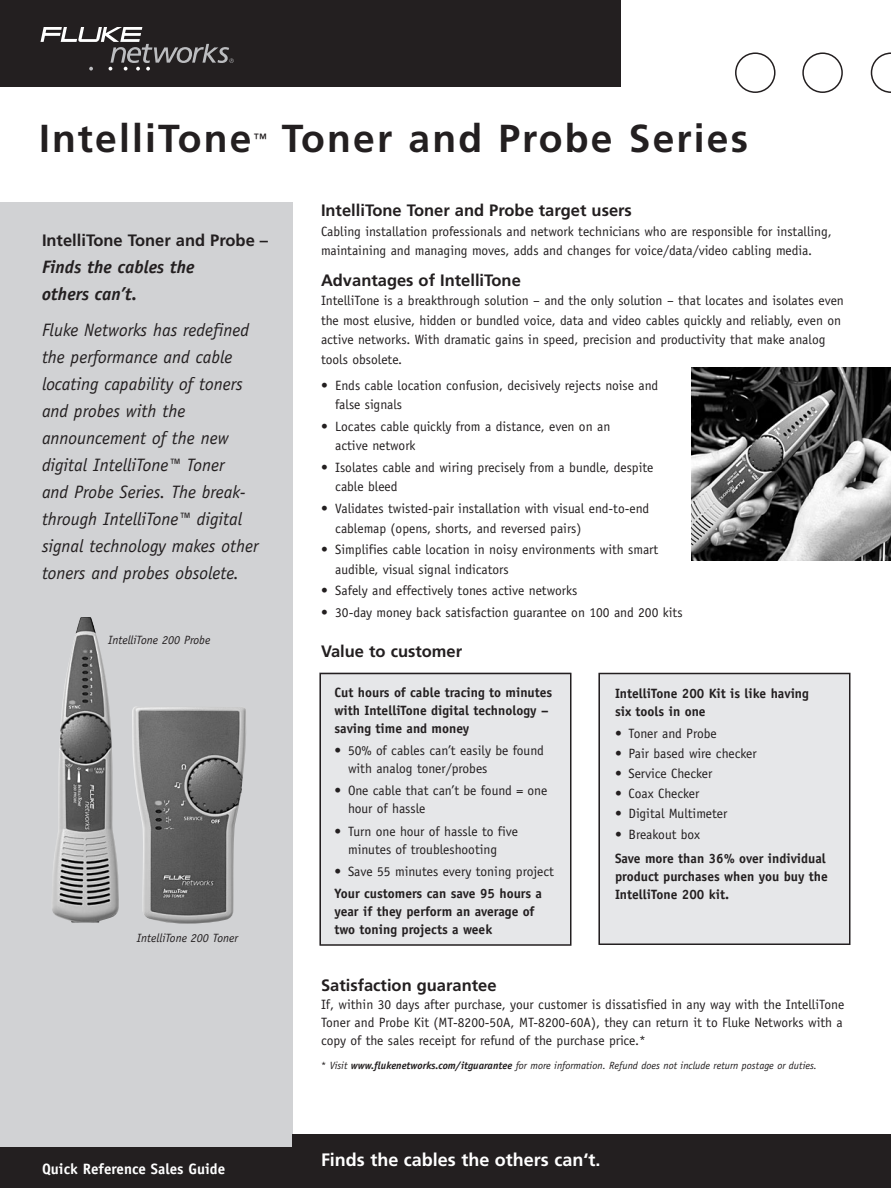
<style>
.page{position:relative;width:891px;height:1188px;background:#fff}
.page>*{position:absolute;margin:0;border:0;box-sizing:border-box;transform-origin:0 0}
.t1{font:700 39px "Frutiger";letter-spacing:.055em;color:#231f20}
.t2{font:italic 18px/27px "Officina Sans";color:#231f20}
.t3{font:italic 700 18px/27px "Officina Sans";color:#231f20}
.t4{font:700 18px "Frutiger";color:#fff}
.t5{font:700 16.5px "Frutiger";color:#231f20}
.t6{font:700 15px "Officina Sans";color:#fff}
.t7{font:13.5px/19.5px "Officina Sans";color:#231f20}
.t8{font:700 13.5px/18px "Officina Sans";color:#231f20}
.t9{font:13.5px "Frutiger";color:#231f20}
.t10{font:italic 12px "Officina Sans";color:#231f20}
.t11{font:italic 10.5px "Officina Sans";color:#231f20}
.s1{font-style:normal}
.s2{font-weight:700}
</style>
<div class="page">
<svg style="left:319px;top:672px;width:532px;height:274px;background:#e2e3e5"></svg>
<div style="left:0;top:202px;width:292px;height:964px;background:#d1d2d4"></div>
<div style="left:292px;top:1134px;width:599px;height:54px;background:#231f20"></div>
<div style="left:0;top:1148px;width:299px;height:40px;background:#231f20"></div>
<div style="left:0;top:0;width:621px;height:86px;background:#231f20"></div>
<svg style="left:871px;top:52px;width:20px;height:41px"></svg>
<svg style="left:802px;top:52px;width:41px;height:41px"></svg>
<svg style="left:735px;top:52px;width:41px;height:41px"></svg>
<svg style="left:41px;top:27px;width:193px;height:44px"></svg>
<img style="left:52px;top:617px;width:67px;height:305px">
<img style="left:132px;top:707px;width:114px;height:217px">
<img style="left:692px;top:368px;width:199px;height:192px">
<h1 class="t1" style="left:39px;top:123px;width:214px">IntelliTone</h1>
<p class="t9" style="left:254px;top:133px;width:15px">™</p>
<h1 class="t1" style="left:282px;top:123px;width:468px">Toner and Probe Series</h1>
<p class="t5" style="left:42px;top:234px;width:228px">IntelliTone Toner and Probe –</p>
<h2 class="t3" style="left:42px;top:255px;width:154px">Finds the cables the others can’t.</h2>
<p class="t2" style="left:42px;top:318px;width:218px">Fluke Networks has redefined the performance and cable locating capability of toners and probes with the announcement of the new digital IntelliTone™ Toner<br>and Probe Series. The break&shy;through IntelliTone™ digital signal technology makes other toners and probes obsolete.</p>
<p class="t10" style="left:108px;top:635px;width:104px">IntelliTone 200 Probe</p>
<p class="t10" style="left:137px;top:933px;width:103px">IntelliTone 200 Toner</p>
<p class="t6" style="left:42px;top:1163px;width:185px">Quick Reference Sales Guide</p>
<p class="t5" style="left:321px;top:204px;width:312px">IntelliTone Toner and Probe target users</p>
<p class="t7" style="left:321px;top:223px;width:512px">Cabling installation professionals and network technicians who are responsible for installing, maintaining and managing moves, adds and changes for voice/data/video cabling media.</p>
<p class="t5" style="left:321px;top:273px;width:201px">Advantages of IntelliTone</p>
<p class="t7" style="left:321px;top:292px;width:524px">IntelliTone is a breakthrough solution – and the only solution – that locates and isolates even the most elusive, hidden or bundled voice, data and video cables quickly and reliably, even on active networks. With dramatic gains in speed, precision and productivity that make analog tools obsolete.</p>
<p class="t7" style="left:335px;top:376px;width:325px;text-indent:-14px">• Ends cable location confusion, decisively rejects noise and false signals</p>
<p class="t7" style="left:335px;top:418px;width:277px;text-indent:-14px">• Locates cable quickly from a distance, even on an active network</p>
<p class="t7" style="left:335px;top:459px;width:320px;text-indent:-14px">• Isolates cable and wiring precisely from a bundle, despite cable bleed</p>
<p class="t7" style="left:335px;top:500px;width:316px;text-indent:-14px">• Validates twisted-pair installation with visual end-to-end cablemap (opens, shorts, and reversed pairs)</p>
<p class="t7" style="left:335px;top:541px;width:325px;text-indent:-14px">• Simplifies cable location in noisy environments with smart audible, visual signal indicators</p>
<p class="t7" style="left:321px;top:582px;width:258px">• Safely and effectively tones active networks</p>
<p class="t7" style="left:321px;top:604px;width:363px">• 30-day money back satisfaction guarantee on 100 and 200 kits</p>
<p class="t5" style="left:321px;top:644px;width:143px">Value to customer</p>
<p class="t8" style="left:334px;top:684px;width:219px">Cut hours of cable tracing to minutes with IntelliTone digital technology – saving time and money</p>
<p class="t7" style="left:348px;top:743px;width:197px;line-height:18px;text-indent:-14px">• 50% of cables can’t easily be found with analog toner/probes</p>
<p class="t7" style="left:348px;top:783px;width:201px;line-height:18px;text-indent:-14px">• One cable that can’t be found = one hour of hassle</p>
<p class="t7" style="left:334px;top:823px;width:185px;line-height:18px;text-align:center">• Turn one hour of hassle to five minutes of troubleshooting</p>
<p class="t7" style="left:334px;top:863px;width:221px">• Save 55 minutes every toning project</p>
<p class="t8" style="left:334px;top:886px;width:209px">Your customers can save 95 hours a year if they perform an average of two toning projects a week</p>
<p class="t8" style="left:615px;top:685px;width:195px">IntelliTone 200 Kit is like having six tools in one</p>
<p class="t7" style="left:615px;top:725px;width:103px">• Toner and Probe</p>
<p class="t7" style="left:615px;top:745px;width:143px">• Pair based wire checker</p>
<p class="t7" style="left:615px;top:765px;width:99px">• Service Checker</p>
<p class="t7" style="left:615px;top:785px;width:86px">• Coax Checker</p>
<p class="t7" style="left:615px;top:805px;width:114px">• Digital Multimeter</p>
<p class="t7" style="left:615px;top:825px;width:87px">• Breakout box</p>
<p class="t8" style="left:615px;top:851px;width:214px">Save more than 36% over individual product purchases when you buy the<br>IntelliTone 200 kit.</p>
<p class="t5" style="left:321px;top:979px;width:177px">Satisfaction guarantee</p>
<p class="t7" style="left:321px;top:997px;width:525px;line-height:18px;text-align:justify">If, within 30 days after purchase, your customer is dissatisfied in any way with the IntelliTone Toner and Probe Kit (MT-8200-50A, MT-8200-60A), they can return it to Fluke Networks with a copy of the sales receipt for refund of the purchase price.*</p>
<p class="t11" style="left:321px;top:1061px;width:497px"><span class="s1">*</span> Visit <span class="s2">www.flukenetworks.com/itguarantee</span> for more information. Refund does not include return postage or duties.</p>
<h2 class="t4" style="left:321px;top:1153px;width:281px">Finds the cables the others can‘t.</h2>
</div>
